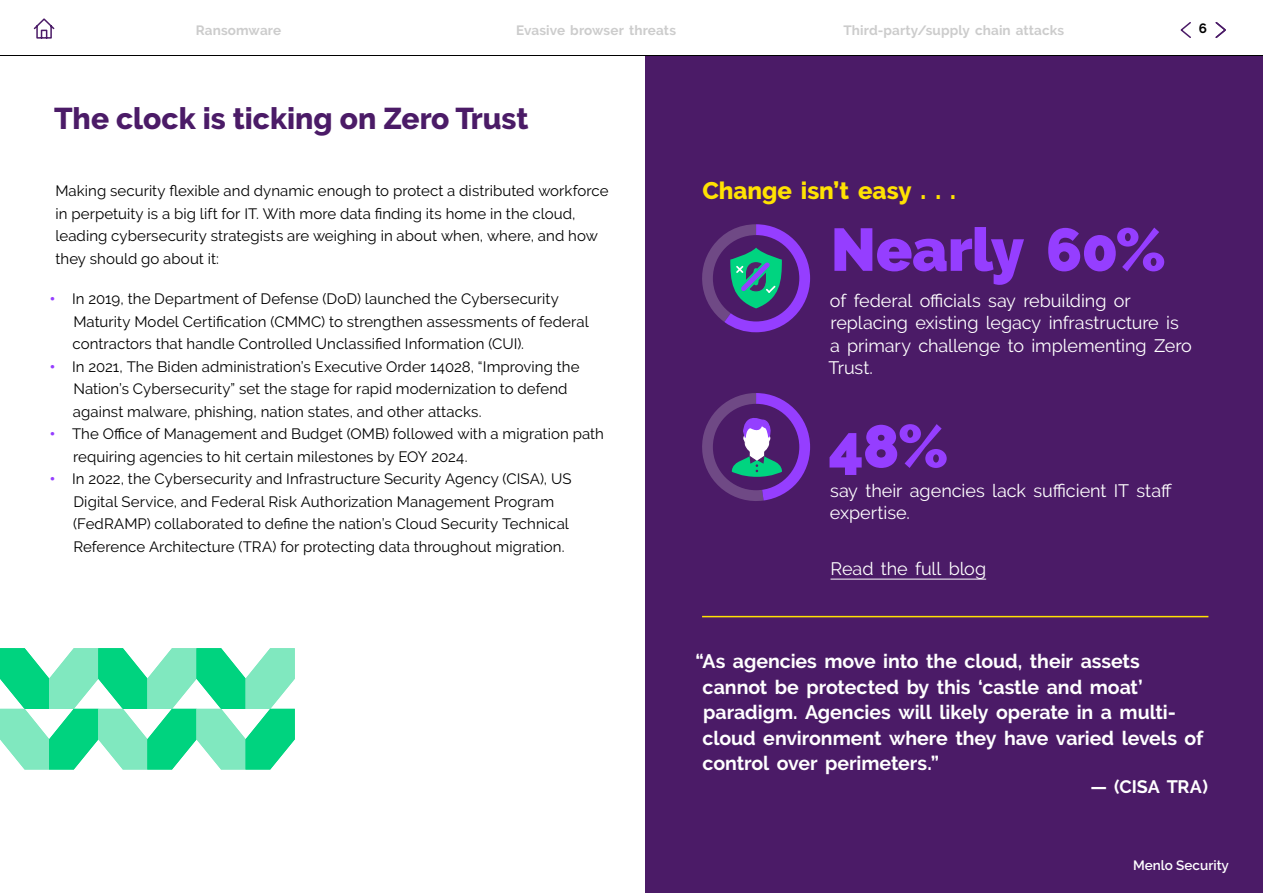
<style>
.page{position:relative;width:1263px;height:893px;background:#fff}
.page>*{position:absolute;margin:0;border:0;box-sizing:border-box;transform-origin:0 0}
.t1{font:900 60px "Raleway";letter-spacing:-.015em;color:#953eff}
.t2{font:800 30px "Raleway";color:#4b1b67}
.t3{font:800 24px "Raleway";color:#ffe202}
.t4{font:700 19.5px/25.5px "Raleway";letter-spacing:-.005em;color:#fff}
.t5{font:18px/22.5px "Raleway";letter-spacing:-.005em;color:#fff}
.t6{font:700 18px "Raleway";color:#fff}
.t7{font:15px/22.5px "Raleway";letter-spacing:.005em;color:#000}
.t8{font:700 13.5px "Raleway";letter-spacing:.01em;color:#ccc}
.t9{font:600 13.5px "Raleway";color:#fff}
.t10{font:700 13.5px "Raleway";color:#000}
.s1{font-weight:900;color:#953eff}
</style>
<div class="page">
<div style="left:645px;top:54px;width:618px;height:839px;background:#4b1b67"></div>
<hr style="left:702px;top:616px;width:506px;height:1px;background:#ffe202">
<hr style="left:830px;top:579px;width:156px;height:1px;background:#fff">
<svg style="left:702px;top:393px;width:108px;height:108px"></svg>
<svg style="left:702px;top:224px;width:108px;height:108px"></svg>
<div style="left:0;top:0;width:1263px;height:56px;background:#fff"></div>
<hr style="left:0;top:55px;width:1263px;height:1px;background:#000">
<svg style="left:33px;top:18px;width:22px;height:21px"></svg>
<svg style="left:0;top:648px;width:295px;height:122px"></svg>
<svg style="left:1180px;top:22px;width:11px;height:16px"></svg>
<svg style="left:1215px;top:22px;width:11px;height:16px"></svg>
<p class="t8" style="left:196px;top:22px;width:87px">Ransomware</p>
<p class="t8" style="left:516px;top:22px;width:162px">Evasive browser threats</p>
<p class="t8" style="left:843px;top:22px;width:222px">Third-party/supply chain attacks</p>
<p class="t10" style="left:1199px;top:21px;width:10px">6</p>
<h2 class="t2" style="left:54px;top:102px;width:476px">The clock is ticking on Zero Trust</h2>
<p class="t7" style="left:55px;top:180px;width:555px">Making security flexible and dynamic enough to protect a distributed workforce in perpetuity is a big lift for IT. With more data finding its home in the cloud, leading cybersecurity strategists are weighing in about when, where, and how they should go about it:</p>
<p class="t7" style="left:73px;top:288px;width:518px;text-indent:-23px"><span class="s1">•</span> In 2019, the Department of Defense (DoD) launched the Cybersecurity<br>Maturity Model Certification (CMMC) to strengthen assessments of federal contractors that handle Controlled Unclassified Information (CUI).</p>
<p class="t7" style="left:73px;top:355px;width:508px;text-indent:-23px"><span class="s1">•</span> In 2021, The Biden administration’s Executive Order 14028, “Improving the<br>Nation’s Cybersecurity” set the stage for rapid modernization to defend against malware, phishing, nation states, and other attacks.</p>
<p class="t7" style="left:73px;top:423px;width:532px;text-indent:-23px"><span class="s1">•</span> The Office of Management and Budget (OMB) followed with a migration path requiring agencies to hit certain milestones by EOY 2024.</p>
<p class="t7" style="left:73px;top:468px;width:500px;text-indent:-23px"><span class="s1">•</span> In 2022, the Cybersecurity and Infrastructure Security Agency (CISA), US Digital Service, and Federal Risk Authorization Management Program (FedRAMP) collaborated to define the nation’s Cloud Security Technical Reference Architecture (TRA) for protecting data throughout migration.</p>
<h3 class="t3" style="left:702px;top:177px;width:255px">Change isn’t easy . . .</h3>
<h1 class="t1" style="left:831px;top:215px;width:337px">Nearly 60%</h1>
<p class="t5" style="left:828px;top:289px;width:365px">of federal officials say rebuilding or replacing existing legacy infrastructure is<br>a primary challenge to implementing Zero Trust.</p>
<h1 class="t1" style="left:829px;top:411px;width:121px">48%</h1>
<p class="t5" style="left:830px;top:479px;width:343px">say their agencies lack sufficient IT staff expertise.</p>
<p class="t5" style="left:830px;top:558px;width:157px">Read the full blog</p>
<h3 class="t4" style="left:703px;top:649px;width:502px;text-indent:-7px">“As agencies move into the cloud, their assets cannot be protected by this ‘castle and moat’ paradigm. Agencies will likely operate in a multi&shy;cloud environment where they have varied levels of control over perimeters.”</h3>
<p class="t6" style="left:1090px;top:776px;width:119px">— (CISA TRA)</p>
<p class="t9" style="left:1133px;top:857px;width:97px">Menlo Security</p>
</div>
